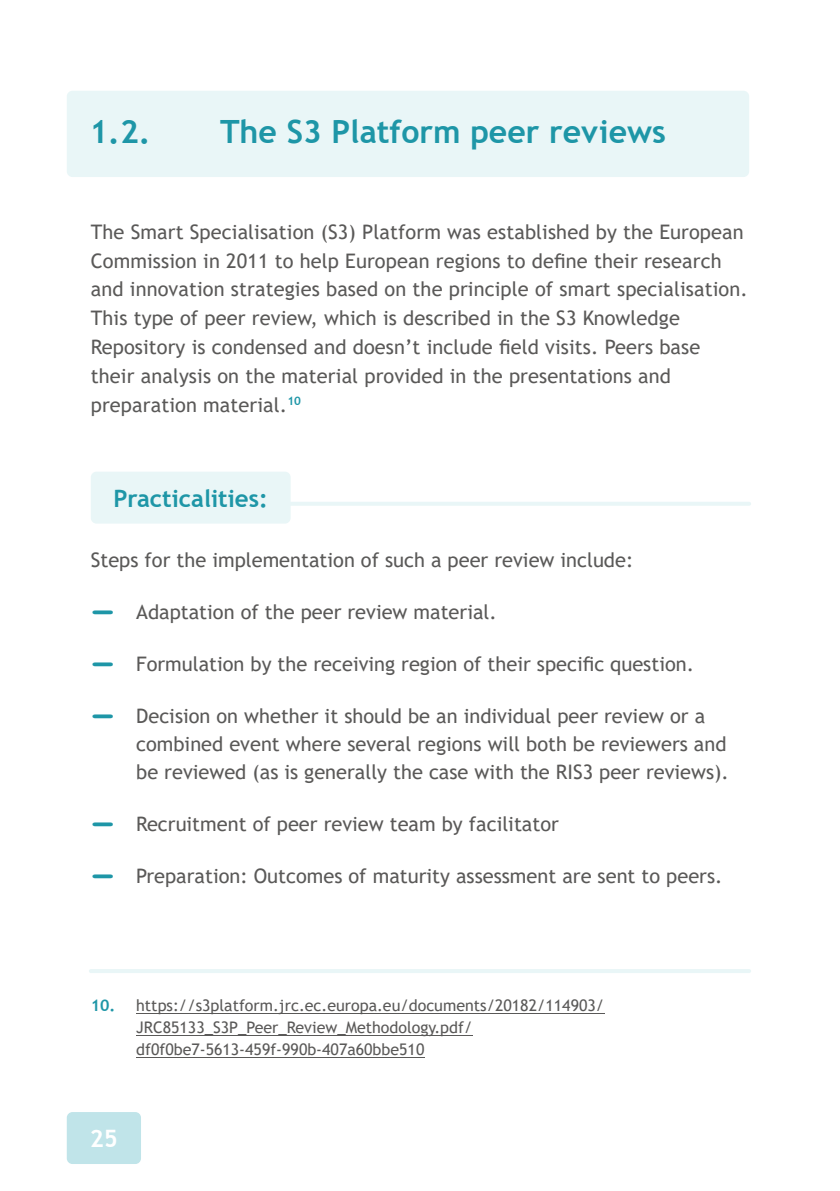
<style>
.page{position:relative;width:840px;height:1191px;background:#fff}
.page>*{position:absolute;margin:0;border:0;box-sizing:border-box;transform-origin:0 0}
.t1{font:700 32px "Trebuchet MS";color:#1e96a7}
.t2{font:700 24px "Trebuchet MS";color:#1e96a7}
.t3{font:700 24px "Trebuchet MS";color:#fff}
.t4{font:20px/28.8px "Trebuchet MS";color:#5a5958}
.t5{font:16px/22px "Trebuchet MS";color:#5a5958}
.s1{font-family:"Nunito";font-weight:900;font-size:40px;color:#1e96a7}
.s2{font-weight:700;color:#1e96a7}
</style>
<div class="page">
<hr style="left:102px;top:502px;width:646px;height:4px;background:#e9f6f7">
<div style="left:67px;top:91px;width:681px;height:86px;background:#e9f6f7;border-radius:6px"></div>
<div style="left:91px;top:471px;width:199px;height:52px;background:#e9f6f7;border-radius:6px"></div>
<hr style="left:91px;top:969px;width:657px;height:4px;background:#e9f6f7">
<hr style="left:136px;top:1013px;width:468px;height:1px;background:#5a5958">
<hr style="left:136px;top:1035px;width:336px;height:1px;background:#5a5958">
<hr style="left:136px;top:1057px;width:288px;height:1px;background:#5a5958">
<div style="left:67px;top:1112px;width:74px;height:52px;background:#c0e4e9;border-radius:6px"></div>
<h1 class="t1" style="left:89px;top:119px;width:62px">1.2.</h1>
<h1 class="t1" style="left:220px;top:119px;width:447px">The S3 Platform peer reviews</h1>
<p class="t4" style="left:91px;top:219px;width:658px">The Smart Specialisation (S3) Platform was established by the European Commission in 2011 to help European regions to define their research and innovation strategies based on the principle of smart specialisation.<br>This type of peer review, which is described in the S3 Knowledge Repository is condensed and doesn’t include field visits. Peers base their analysis on the material provided in the presentations and preparation material.<sup>10</sup></p>
<p class="t2" style="left:113px;top:489px;width:156px">Practicalities:</p>
<p class="t4" style="left:91px;top:547px;width:543px">Steps for the implementation of such a peer review include:</p>
<p class="t4" style="left:91px;top:599px;width:407px"><span class="s1">‒</span> Adaptation of the peer review material.</p>
<p class="t4" style="left:91px;top:651px;width:604px"><span class="s1">‒</span> Formulation by the receiving region of their specific question.</p>
<p class="t4" style="left:136px;top:704px;width:594px;line-height:28px;text-indent:-45px"><span class="s1">‒</span> Decision on whether it should be an individual peer review or a combined event where several regions will both be reviewers and be reviewed (as is generally the case with the RIS3 peer reviews).</p>
<p class="t4" style="left:91px;top:811px;width:469px"><span class="s1">‒</span> Recruitment of peer review team by facilitator</p>
<p class="t4" style="left:91px;top:863px;width:633px"><span class="s1">‒</span> Preparation: Outcomes of maturity assessment are sent to peers.</p>
<p class="t5" style="left:136px;top:995px;width:469px;text-indent:-45px"><span class="s2">10.</span> https://s3platform.jrc.ec.europa.eu/documents/20182/114903/<br>JRC85133_S3P_Peer_Review_Methodology.pdf/ df0f0be7-5613-459f-990b-407a60bbe510</p>
<p class="t3" style="left:90px;top:1129px;width:30px">25</p>
</div>
